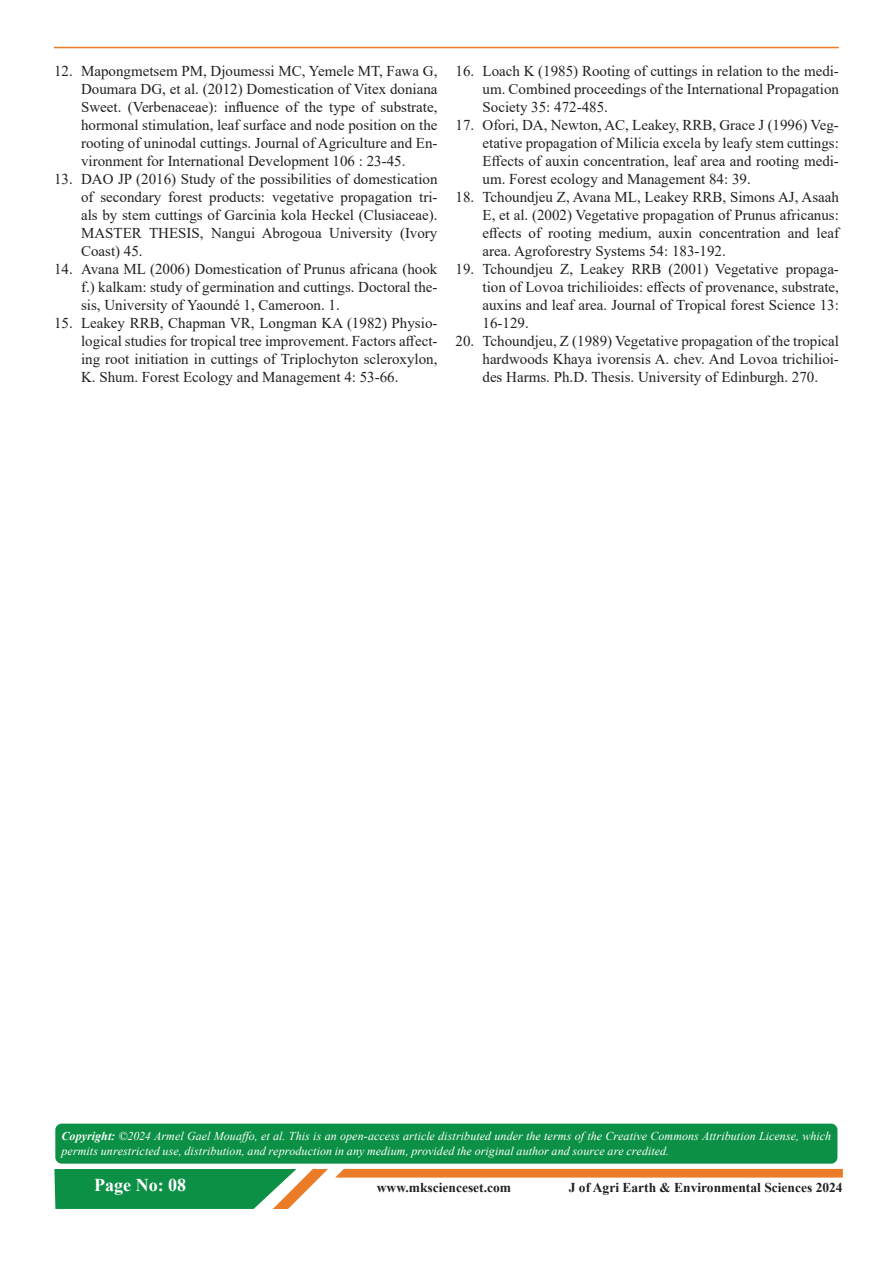
<style>
.page{position:relative;width:893px;height:1263px;background:#fff}
.page>*{position:absolute;margin:0;border:0;box-sizing:border-box;transform-origin:0 0}
.t1{font:700 18px "Times New Roman";color:#fff}
.t2{font:15px/18px "Times New Roman";color:#231f20;text-align:justify}
.t3{font:700 13.5px "Times New Roman";color:#231f20}
.t4{font:italic 12px/15px "Times New Roman";letter-spacing:.005em;color:#fff}
.s1{font-weight:700}
</style>
<div class="page">
<hr style="left:54px;top:47px;width:785px;height:1px;background:#e97c25">
<svg style="left:54px;top:1169px;width:274px;height:40px;background:#3b9e5d"></svg>
<div style="left:336px;top:1169px;width:507px;height:8px;background:#ec7b27"></div>
<div style="left:55px;top:1123px;width:782px;height:40px;background:#0c9045;border-radius:6px"></div>
<p class="t2" style="left:81px;top:62px;width:358px;text-indent:-27px">12. Mapongmetsem PM, Djoumessi MC, Yemele MT, Fawa G, Doumara DG, et al. (2012) Domestication of Vitex doniana Sweet. (Verbenaceae): influence of the type of substrate, hormonal stimulation, leaf surface and node position on the rooting of uninodal cuttings. Journal of Agriculture and En&shy;vironment for International Development 106 : 23-45.</p>
<p class="t2" style="left:81px;top:170px;width:358px;text-indent:-27px">13. DAO JP (2016) Study of the possibilities of domestication of secondary forest products: vegetative propagation tri&shy;als by stem cuttings of Garcinia kola Heckel (Clusiaceae).<br>MASTER THESIS, Nangui Abrogoua University (Ivory Coast) 45.</p>
<p class="t2" style="left:81px;top:260px;width:358px;text-indent:-27px">14. Avana ML (2006) Domestication of Prunus africana (hook f.) kalkam: study of germination and cuttings. Doctoral the&shy;sis, University of Yaoundé 1, Cameroon. 1.</p>
<p class="t2" style="left:81px;top:314px;width:358px;text-indent:-27px">15. Leakey RRB, Chapman VR, Longman KA (1982) Physio&shy;logical studies for tropical tree improvement. Factors affect&shy;ing root initiation in cuttings of Triplochyton scleroxylon, K. Shum. Forest Ecology and Management 4: 53-66.</p>
<p class="t2" style="left:482px;top:62px;width:358px;text-indent:-27px">16. Loach K (1985) Rooting of cuttings in relation to the medi&shy;um. Combined proceedings of the International Propagation Society 35: 472-485.</p>
<p class="t2" style="left:482px;top:116px;width:358px;text-indent:-27px">17. Ofori, DA, Newton, AC, Leakey, RRB, Grace J (1996) Veg&shy;etative propagation of Milicia excela by leafy stem cuttings:<br>Effects of auxin concentration, leaf area and rooting medi&shy;um. Forest ecology and Management 84: 39.</p>
<p class="t2" style="left:482px;top:188px;width:358px;text-indent:-27px">18. Tchoundjeu Z, Avana ML, Leakey RRB, Simons AJ, Asaah E, et al. (2002) Vegetative propagation of Prunus africanus: effects of rooting medium, auxin concentration and leaf area. Agroforestry Systems 54: 183-192.</p>
<p class="t2" style="left:482px;top:260px;width:358px;text-indent:-27px">19. Tchoundjeu Z, Leakey RRB (2001) Vegetative propaga&shy;tion of Lovoa trichilioides: effects of provenance, substrate, auxins and leaf area. Journal of Tropical forest Science 13:<br>16-129.</p>
<p class="t2" style="left:482px;top:332px;width:358px;text-indent:-27px">20. Tchoundjeu, Z (1989) Vegetative propagation of the tropical hardwoods Khaya ivorensis A. chev. And Lovoa trichilioi&shy;des Harms. Ph.D. Thesis. University of Edinburgh. 270.</p>
<p class="t4" style="left:62px;top:1128px;width:771px"><span class="s1">Copyright:</span> ©2024 Armel Gael Mouaffo, et al. This is an open-access article distributed under the terms of the Creative Commons Attribution License, which permits unrestricted use, distribution, and reproduction in any medium, provided the original author and source are credited.</p>
<p class="t1" style="left:94px;top:1172px;width:93px">Page No: 08</p>
<p class="t3" style="left:377px;top:1178px;width:136px">www.mkscienceset.com</p>
<p class="t3" style="left:569px;top:1178px;width:275px">J of Agri Earth &amp; Environmental Sciences 2024</p>
</div>
